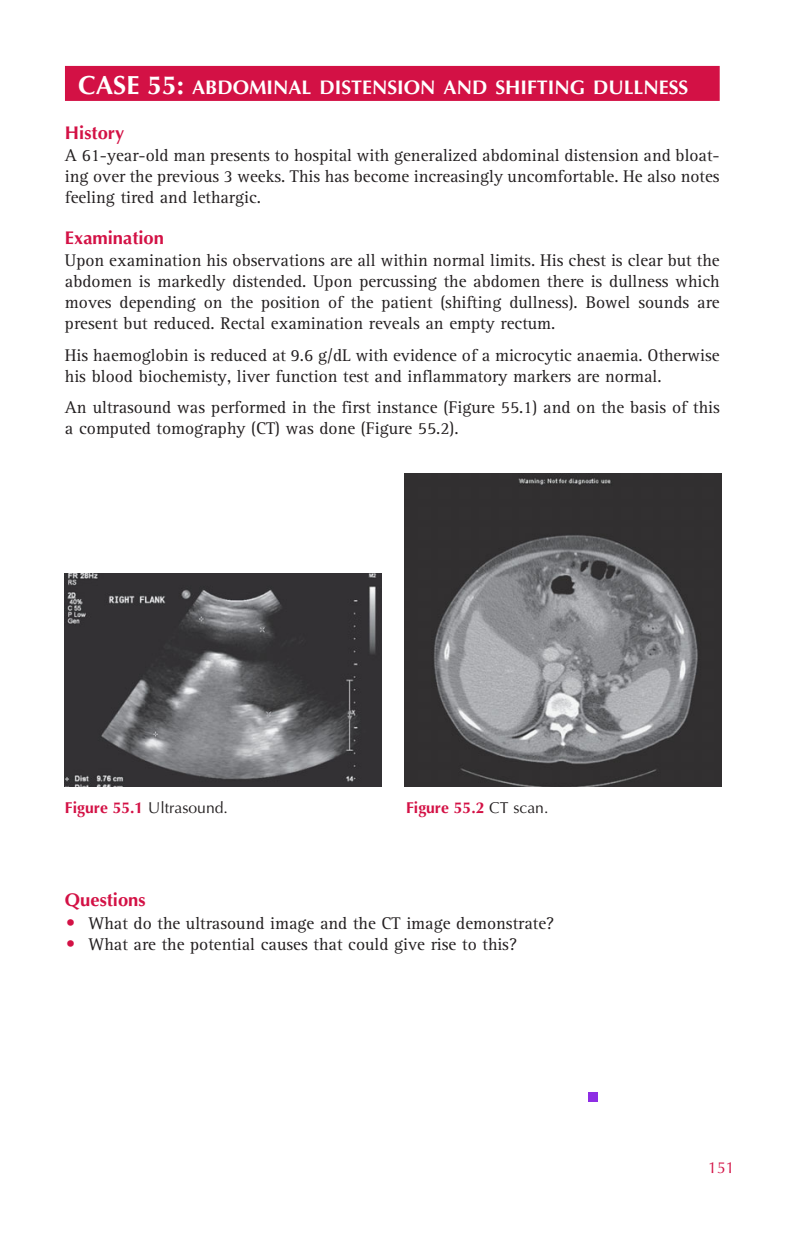
<style>
.page{position:relative;width:785px;height:1236px;background:#fff}
.page>*{position:absolute;margin:0;border:0;box-sizing:border-box;transform-origin:0 0}
.t1{font:700 19.6px "Optima";color:#fff}
.t2{font:700 18.38px "Optima";color:#d31145}
.t3{font:17.5px/21px "Rotis Serif";color:#231f20;text-align:justify}
.t4{font:15.75px "Optima";color:#231f20}
.t5{font:700 15.75px "Optima";color:#d31145}
.t6{font:15.75px "Optima";color:#d31145}
.s1{font-size:26.25px}
.s2{font-weight:700;color:#d31145}
.s3{font-weight:400;color:#231f20}
.s4{font-family:"Optima";font-size:19.25px;color:#d31145}
</style>
<div class="page">
<svg style="left:588px;top:1093px;width:9px;height:8px"></svg>
<div style="left:65px;top:66px;width:654px;height:35px;background:#d31145"></div>
<img style="left:65px;top:573px;width:316px;height:213px">
<img style="left:404px;top:474px;width:317px;height:312px">
<p class="t1" style="left:78px;top:80px;width:611px"><span class="s1">CASE 55:</span> ABDOMINAL DISTENSION AND SHIFTING DULLNESS</p>
<p class="t2" style="left:65px;top:125px;width:61px">History</p>
<p class="t3" style="left:65px;top:147px;width:656px">A 61-year-old man presents to hospital with generalized abdominal distension and bloat&shy;ing over the previous 3 weeks. This has become increasingly uncomfortable. He also notes feeling tired and lethargic.</p>
<p class="t2" style="left:65px;top:230px;width:101px">Examination</p>
<p class="t3" style="left:65px;top:252px;width:656px">Upon examination his observations are all within normal limits. His chest is clear but the abdomen is markedly distended. Upon percussing the abdomen there is dullness which moves depending on the position of the patient (shifting dullness). Bowel sounds are present but reduced. Rectal examination reveals an empty rectum.</p>
<p class="t3" style="left:65px;top:346px;width:656px">His haemoglobin is reduced at 9.6 g/dL with evidence of a microcytic anaemia. Otherwise his blood biochemisty, liver function test and inflammatory markers are normal.</p>
<p class="t3" style="left:65px;top:399px;width:656px">An ultrasound was performed in the first instance (Figure 55.1) and on the basis of this a computed tomography (CT) was done (Figure 55.2).</p>
<p class="t4" style="left:65px;top:801px;width:164px"><span class="s2">Figure 55.1</span> Ultrasound.</p>
<p class="t5" style="left:406px;top:801px;width:144px">Figure 55.2 <span class="s3">CT scan.</span></p>
<p class="t2" style="left:65px;top:892px;width:82px">Questions</p>
<p class="t3" style="left:65px;top:914px;width:491px"><span class="s4">•</span> What do the ultrasound image and the CT image demonstrate?</p>
<p class="t3" style="left:65px;top:935px;width:453px"><span class="s4">•</span> What are the potential causes that could give rise to this?</p>
<p class="t6" style="left:708px;top:1161px;width:28px">151</p>
</div>
